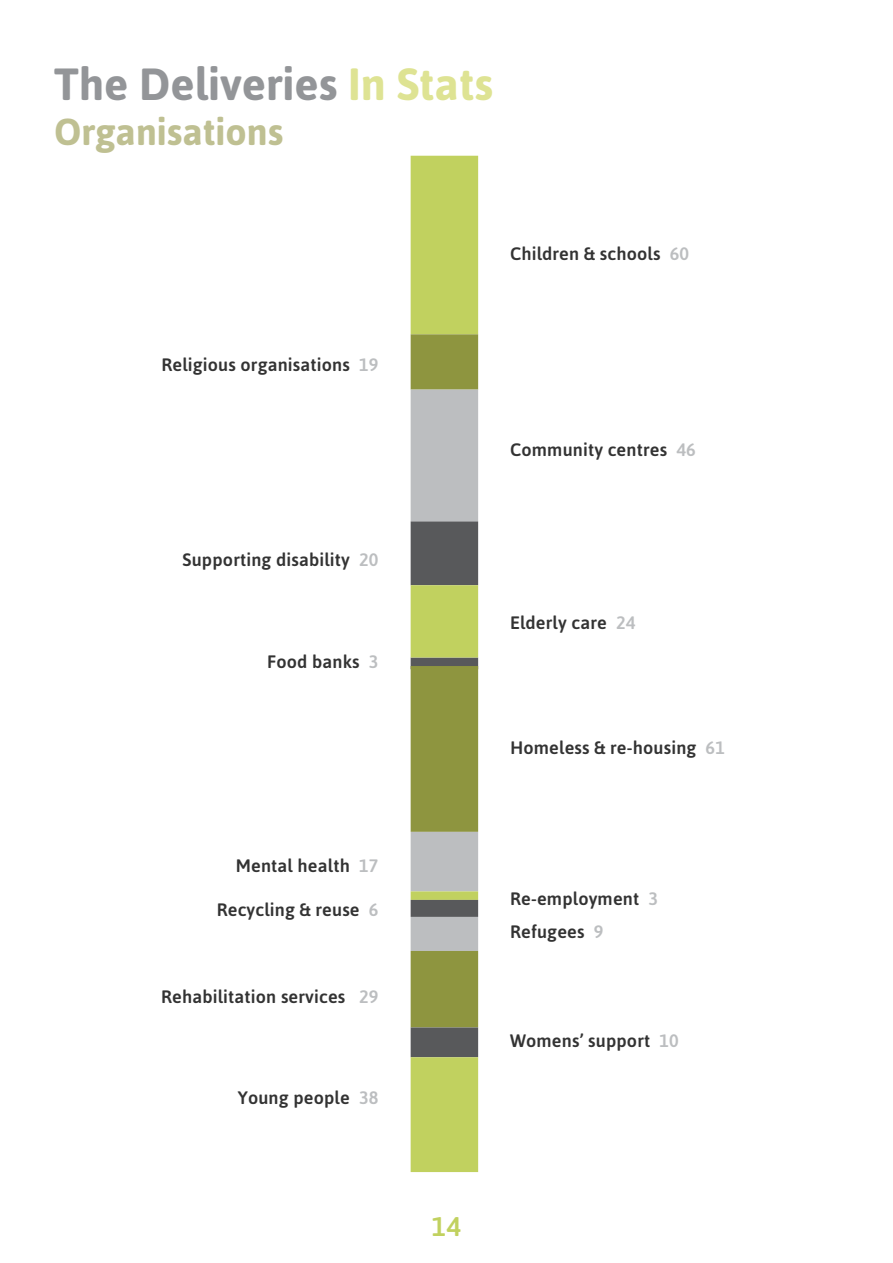
<style>
.page{position:relative;width:893px;height:1263px;background:#fff}
.page>*{position:absolute;margin:0;border:0;box-sizing:border-box;transform-origin:0 0}
.t1{font:700 45px "Asap";color:#939598}
.t2{font:700 37.5px "Asap";color:#bfc092}
.t3{font:500 27px "Asap";color:#c1d15f}
.t4{font:500 18px/32.5px "Asap";letter-spacing:.01em;color:#333}
.s1{color:#dee393}
.s2{color:#bcbec0}
</style>
<div class="page">
<div style="left:411px;top:657px;width:67px;height:12px;background:#58595b"></div>
<div style="left:411px;top:156px;width:67px;height:178px;background:#c1d15f"></div>
<div style="left:411px;top:334px;width:67px;height:56px;background:#8e953f"></div>
<div style="left:411px;top:390px;width:67px;height:131px;background:#bcbec0"></div>
<div style="left:411px;top:521px;width:67px;height:64px;background:#58595b"></div>
<div style="left:411px;top:585px;width:67px;height:72px;background:#c1d15f"></div>
<div style="left:411px;top:666px;width:67px;height:166px;background:#8e953f"></div>
<div style="left:411px;top:832px;width:67px;height:59px;background:#bcbec0"></div>
<div style="left:411px;top:891px;width:67px;height:9px;background:#c1d15f"></div>
<div style="left:411px;top:900px;width:67px;height:17px;background:#58595b"></div>
<div style="left:411px;top:917px;width:67px;height:34px;background:#bcbec0"></div>
<div style="left:411px;top:951px;width:67px;height:76px;background:#8e953f"></div>
<div style="left:411px;top:1027px;width:67px;height:30px;background:#58595b"></div>
<div style="left:411px;top:1057px;width:67px;height:115px;background:#c1d15f"></div>
<h1 class="t1" style="left:54px;top:54px;width:441px">The Deliveries <span class="s1">In Stats</span></h1>
<h2 class="t2" style="left:54px;top:107px;width:231px">Organisations</h2>
<p class="t4" style="left:510px;top:236px;width:181px">Children &amp; schools <span class="s2">60</span></p>
<p class="t4" style="left:161px;top:348px;width:219px">Religious organisations <span class="s2">19</span></p>
<p class="t4" style="left:183px;top:543px;width:197px">Supporting disability <span class="s2">20</span></p>
<p class="t4" style="left:267px;top:645px;width:113px">Food banks <span class="s2">3</span></p>
<p class="t4" style="left:510px;top:433px;width:187px">Community centres <span class="s2">46</span></p>
<p class="t4" style="left:510px;top:605px;width:127px">Elderly care <span class="s2">24</span></p>
<p class="t4" style="left:510px;top:730px;width:216px">Homeless &amp; re-housing <span class="s2">61</span></p>
<p class="t4" style="left:236px;top:849px;width:144px">Mental health <span class="s2">17</span></p>
<p class="t4" style="left:217px;top:893px;width:163px">Recycling &amp; reuse <span class="s2">6</span></p>
<p class="t4" style="left:161px;top:980px;width:219px">Rehabilitation services <span class="s2">29</span></p>
<p class="t4" style="left:238px;top:1080px;width:142px">Young people <span class="s2">38</span></p>
<p class="t4" style="left:510px;top:882px;width:150px">Re-employment <span class="s2">3<br></span>Refugees <span class="s2">9</span></p>
<p class="t4" style="left:510px;top:1024px;width:170px">Womens’ support <span class="s2">10</span></p>
<h3 class="t3" style="left:432px;top:1209px;width:31px">14</h3>
</div>
